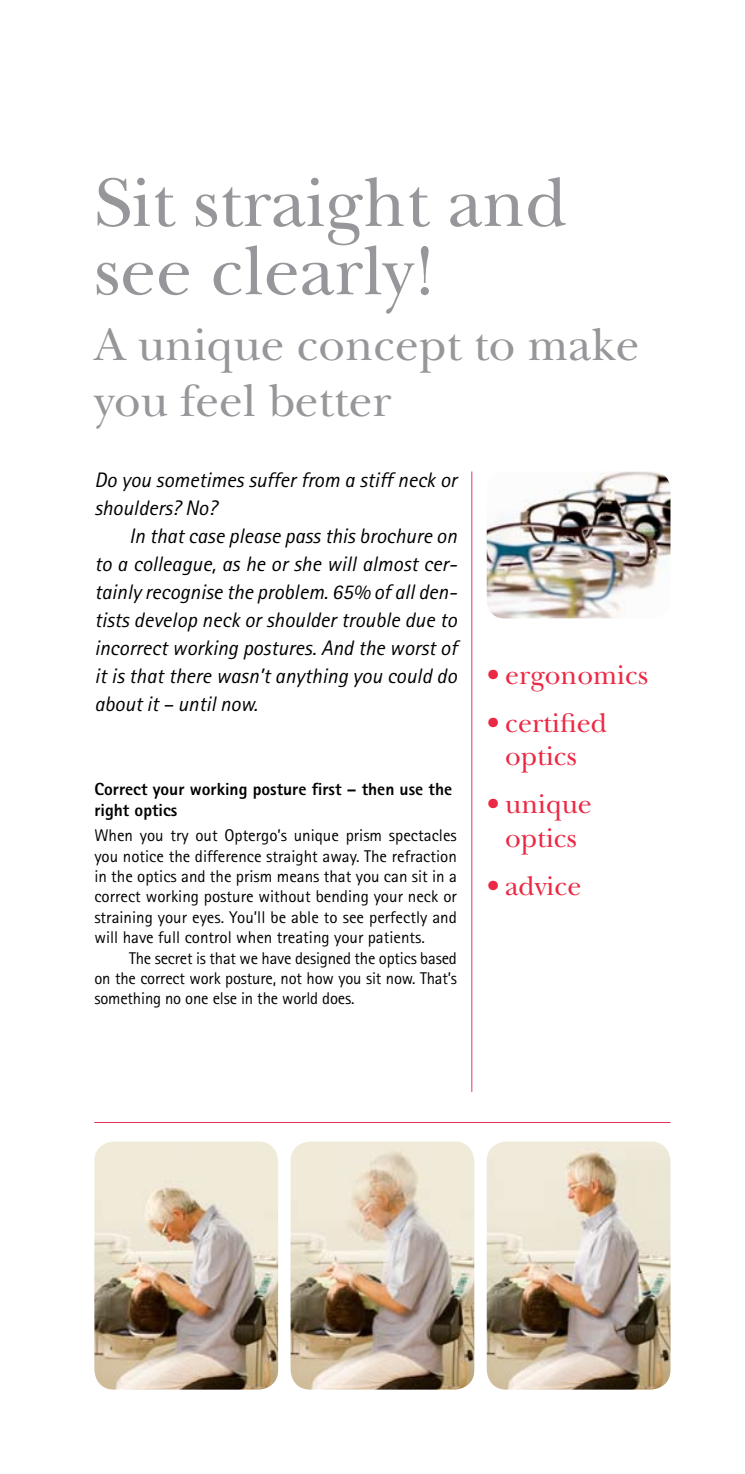
<style>
.page{position:relative;width:745px;height:1474px;background:#fff}
.page>*{position:absolute;margin:0;border:0;box-sizing:border-box;transform-origin:0 0}
.t1{font:71.75px/68.2px "New Baskerville";color:#97979b}
.t2{font:47.25px/56px "New Baskerville";color:#97979b}
.t3{font:28px/33.2px "New Baskerville";color:#ec2945;text-align:center}
.t4{font:italic 21px/28px "Rotis Sans Serif";color:#000}
.t5{font:800 17.5px/21px "Rotis Sans Serif";color:#000}
.t6{font:16.97px/20.3px "Rotis Sans Serif";letter-spacing:-.005em;color:#000;text-align:justify}
</style>
<div class="page">
<hr style="left:94px;top:1122px;width:576px;height:1px;background:#e9325a">
<hr style="left:471px;top:471px;width:1px;height:620px;background:#e9325a">
<img style="left:486px;top:471px;width:184px;height:147px;border-radius:18px">
<img style="left:290px;top:1141px;width:184px;height:248px;border-radius:20px">
<img style="left:486px;top:1141px;width:184px;height:248px;border-radius:20px">
<img style="left:94px;top:1141px;width:184px;height:248px;border-radius:20px">
<h1 class="t1" style="left:94px;top:169px;width:474px">Sit straight and see clearly!</h1>
<h2 class="t2" style="left:94px;top:317px;width:546px">A unique concept to make you feel better</h2>
<p class="t4" style="left:94px;top:466px;width:364px">Do you sometimes suffer from a stiff neck or shoulders? No?</p>
<p class="t4" style="left:94px;top:522px;width:364px;text-align:justify;text-indent:35px">In that case please pass this brochure on to a colleague, as he or she will almost cer&shy;tainly recognise the problem. 65% of all den&shy;tists develop neck or shoulder trouble due to incorrect working postures. And the worst of it is that there wasn’t anything you could do about it – until now.</p>
<p class="t5" style="left:94px;top:778px;width:359px">Correct your working posture first – then use the right optics</p>
<p class="t6" style="left:94px;top:825px;width:364px">When you try out Optergo’s unique prism spectacles you notice the difference straight away. The refraction in the optics and the prism means that you can sit in a correct working posture without bending your neck or straining your eyes. You’ll be able to see perfectly and will have full control when treating your patients.</p>
<p class="t6" style="left:94px;top:947px;width:364px;text-indent:35px">The secret is that we have designed the optics based on the correct work posture, not how you sit now. That’s something no one else in the world does.</p>
<h3 class="t3" style="left:486px;top:658px;width:163px">• ergonomics</h3>
<h3 class="t3" style="left:486px;top:706px;width:122px">• certified optics</h3>
<h3 class="t3" style="left:486px;top:787px;width:107px">• unique optics</h3>
<h3 class="t3" style="left:486px;top:869px;width:96px">• advice</h3>
</div>
